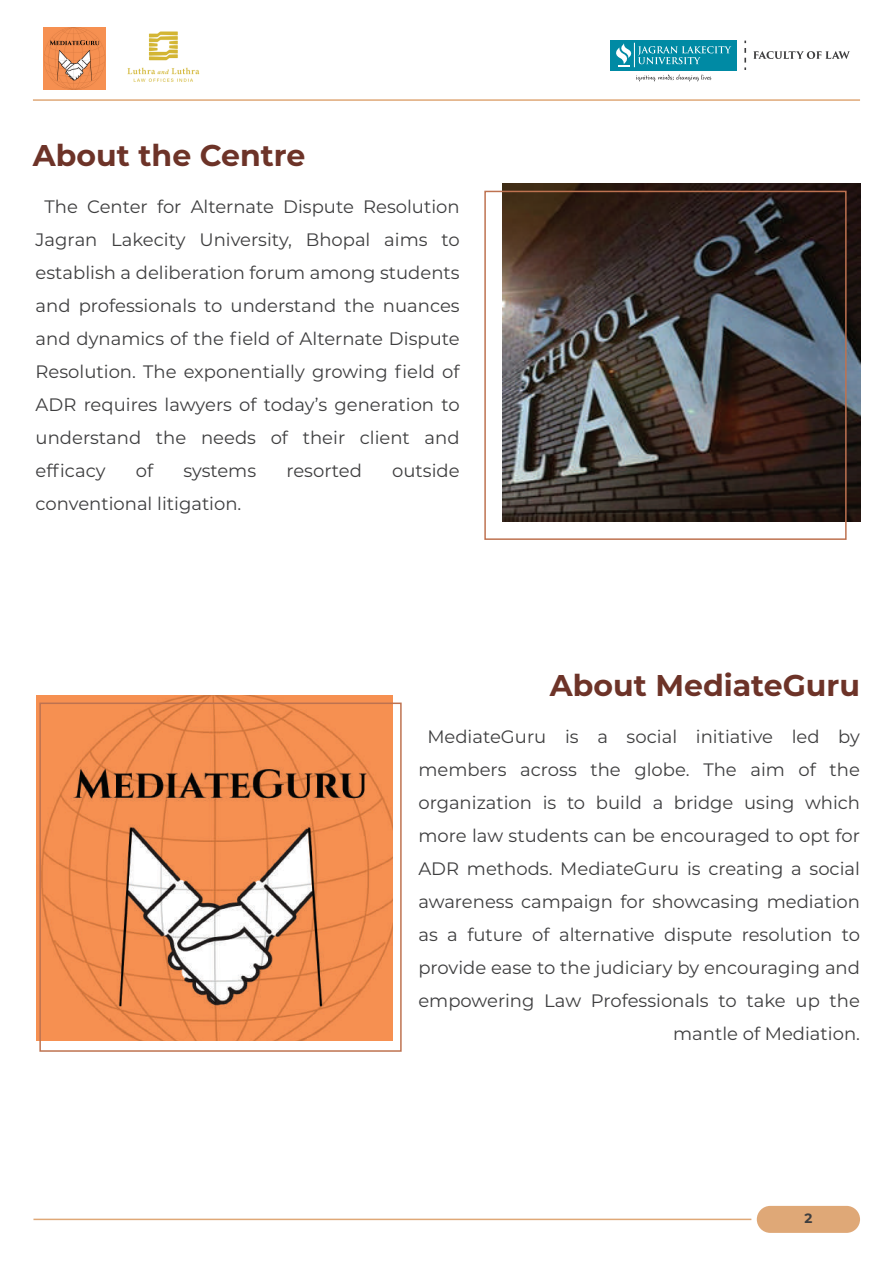
<style>
.page{position:relative;width:893px;height:1263px;background:#fff}
.page>*{position:absolute;margin:0;border:0;box-sizing:border-box;transform-origin:0 0}
.t1{font:700 30px "Montserrat";color:#6d3328}
.t2{font:18px/33px "Montserrat";color:#3e3e3f;text-align:justify}
.t3{font:700 13.5px "Montserrat";color:#3e3e3f}
</style>
<div class="page">
<img style="left:44px;top:28px;width:61px;height:61px">
<img style="left:127px;top:31px;width:73px;height:51px">
<svg style="left:636px;top:74px;width:75px;height:7px"></svg>
<div style="left:611px;top:40px;width:126px;height:30px;background:#008aa4"></div>
<svg style="left:616px;top:43px;width:115px;height:24px"></svg>
<svg style="left:753px;top:51px;width:97px;height:8px"></svg>
<svg style="left:744px;top:41px;width:2px;height:29px"></svg>
<div style="left:757px;top:1206px;width:103px;height:27px;background:#dfa877;border-radius:14px"></div>
<hr style="left:33px;top:1218px;width:718px;height:2px;background:#dfa877">
<hr style="left:33px;top:99px;width:827px;height:2px;background:#dfa877">
<img style="left:503px;top:183px;width:357px;height:338px">
<div style="left:484px;top:191px;width:363px;height:349px;border:2px solid #be7250"></div>
<img style="left:36px;top:695px;width:357px;height:346px">
<div style="left:39px;top:702px;width:363px;height:350px;border:2px solid #be7250"></div>
<h1 class="t1" style="left:33px;top:134px;width:274px">About the Centre</h1>
<p class="t2" style="left:36px;top:190px;width:426px;text-indent:9px">The Center for Alternate Dispute Resolution Jagran Lakecity University, Bhopal aims to establish a deliberation forum among students and professionals to understand the nuances and dynamics of the field of Alternate Dispute Resolution. The exponentially growing field of ADR requires lawyers of today’s generation to understand the needs of their client and efficacy</p>
<p class="t2" style="left:136px;top:454px;width:19px">of</p>
<p class="t2" style="left:183px;top:454px;width:74px">systems</p>
<p class="t2" style="left:286px;top:454px;width:77px">resorted</p>
<p class="t2" style="left:392px;top:454px;width:69px">outside</p>
<p class="t2" style="left:36px;top:487px;width:207px">conventional litigation.</p>
<h1 class="t1" style="left:550px;top:664px;width:312px">About MediateGuru</h1>
<p class="t2" style="left:418px;top:720px;width:443px;text-align:right">MediateGuru is a social initiative led by members across the globe. The aim of the organization is to build a bridge using which more law students can be encouraged to opt for ADR methods. MediateGuru is creating a social awareness campaign for showcasing mediation as a future of alternative dispute resolution to provide ease to the judiciary by encouraging and empowering Law Professionals to take up the mantle of Mediation.</p>
<p class="t3" style="left:804px;top:1209px;width:9px">2</p>
</div>
